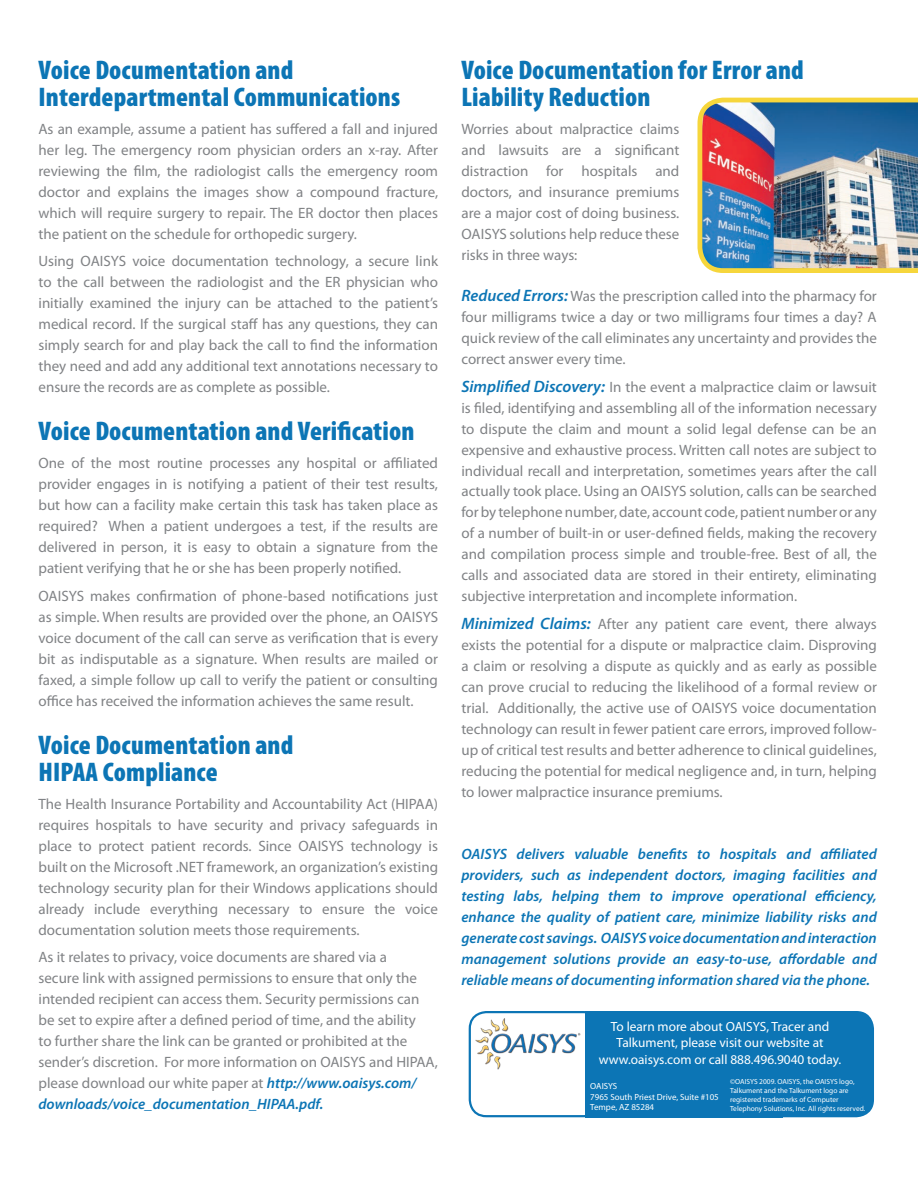
<style>
.page{position:relative;width:918px;height:1188px;background:#fff}
.page>*{position:absolute;margin:0;border:0;box-sizing:border-box;transform-origin:0 0}
.body{font:900 condensed 27px/27px "Myriad Pro";letter-spacing:.005em;color:#0c75b5}
.body-2{font:15px/21px "Myriad Pro";color:#808285;text-align:justify}
.body-3{font:italic 600 15px/21px "Myriad Pro";color:#0c75b5;text-align:justify}
.t1{font:13.35px/16.4px "Myriad Pro";color:#fff;text-align:center}
.t2{font:8.85px "Myriad Pro";color:#fff}
.t3{font:7.35px/8.9px "Myriad Pro";color:#fff}
.s1{font-weight:600;font-style:italic;color:#0c75b5}
.s2{font-weight:600;font-style:italic;font-size:16.5px;color:#0c75b5}
</style>
<div class="page">
<img style="left:697px;top:98px;width:221px;height:175px">
<div style="left:584px;top:1011px;width:290px;height:106px;background:#0c75b5;border-radius:18px"></div>
<div style="left:470px;top:1012px;width:130px;height:104px;background:#fff;border-radius:17px"></div>
<div style="left:469px;top:1011px;width:132px;height:106px;border:2px solid #0c75b5;border-radius:17px"></div>
<div style="left:585px;top:1011px;width:197px;height:106px;background:#0c75b5"></div>
<img style="left:475px;top:1016px;width:106px;height:54px">
<p class="body" style="left:38px;top:55px;width:363px">Voice Documentation and<br>Interdepartmental Communications</p>
<p class="body-2" style="left:38px;top:118px;width:401px">As an example, assume a patient has suffered a fall and injured her leg. The emergency room physician orders an x-ray. After reviewing the film, the radiologist calls the emergency room doctor and explains the images show a compound fracture, which will require surgery to repair. The ER doctor then places the patient on the schedule for orthopedic surgery.</p>
<p class="body-2" style="left:38px;top:250px;width:401px">Using OAISYS voice documentation technology, a secure link to the call between the radiologist and the ER physician who initially examined the injury can be attached to the patient’s medical record. If the surgical staff has any questions, they can simply search for and play back the call to find the information they need and add any additional text annotations necessary to ensure the records are as complete as possible.</p>
<p class="body" style="left:38px;top:417px;width:377px">Voice Documentation and Verification</p>
<p class="body-2" style="left:38px;top:452px;width:401px">One of the most routine processes any hospital or affiliated provider engages in is notifying a patient of their test results, but how can a facility make certain this task has taken place as required? When a patient undergoes a test, if the results are delivered in person, it is easy to obtain a signature from the patient verifying that he or she has been properly notified.</p>
<p class="body-2" style="left:38px;top:585px;width:401px">OAISYS makes confirmation of phone-based notifications just as simple. When results are provided over the phone, an OAISYS voice document of the call can serve as verification that is every bit as indisputable as a signature. When results are mailed or faxed, a simple follow up call to verify the patient or consulting office has received the information achieves the same result.</p>
<p class="body" style="left:38px;top:730px;width:256px">Voice Documentation and</p>
<p class="body" style="left:38px;top:757px;width:181px">HIPAA Compliance</p>
<p class="body-2" style="left:38px;top:793px;width:401px">The Health Insurance Portability and Accountability Act (HIPAA) requires hospitals to have security and privacy safeguards in place to protect patient records. Since OAISYS technology is built on the Microsoft .NET framework, an organization’s existing technology security plan for their Windows applications should already include everything necessary to ensure the voice documentation solution meets those requirements.</p>
<p class="body-2" style="left:38px;top:946px;width:401px;text-align:left">As it relates to privacy, voice documents are shared via a<br>secure link with assigned permissions to ensure that only the intended recipient can access them. Security permissions can be set to expire after a defined period of time, and the ability<br>to further share the link can be granted or prohibited at the sender’s discretion. For more information on OAISYS and HIPAA, please download our white paper at <span class="s1">http://www.oaisys.com/ downloads/voice_documentation_HIPAA.pdf.</span></p>
<p class="body" style="left:461px;top:55px;width:344px">Voice Documentation for Error and<br>Liability Reduction</p>
<p class="body-2" style="left:461px;top:118px;width:219px">Worries about malpractice claims and lawsuits are a significant distraction for hospitals and doctors, and insurance premiums are a major cost of doing business.<br>OAISYS solutions help reduce these risks in three ways:</p>
<p class="body-2" style="left:461px;top:285px;width:417px"><span class="s2">Reduced Errors:</span> Was the prescription called into the pharmacy for four milligrams twice a day or two milligrams four times a day? A quick review of the call eliminates any uncertainty and provides the correct answer every time.</p>
<p class="body-2" style="left:461px;top:376px;width:417px"><span class="s2">Simplified Discovery:</span> In the event a malpractice claim or lawsuit is filed, identifying and assembling all of the information necessary to dispute the claim and mount a solid legal defense can be an expensive and exhaustive process. Written call notes are subject to individual recall and interpretation, sometimes years after the call actually took place. Using an OAISYS solution, calls can be searched for by telephone number, date, account code, patient number or any of a number of built-in or user-defined fields, making the recovery and compilation process simple and trouble-free. Best of all, the calls and associated data are stored in their entirety, eliminating subjective interpretation and incomplete information.</p>
<p class="body-2" style="left:461px;top:613px;width:417px"><span class="s2">Minimized Claims:</span> After any patient care event, there always exists the potential for a dispute or malpractice claim. Disproving a claim or resolving a dispute as quickly and as early as possible can prove crucial to reducing the likelihood of a formal review or trial. Additionally, the active use of OAISYS voice documentation technology can result in fewer patient care errors, improved follow&shy;up of critical test results and better adherence to clinical guidelines, reducing the potential for medical negligence and, in turn, helping to lower malpractice insurance premiums.</p>
<p class="body-3" style="left:461px;top:844px;width:417px">OAISYS delivers valuable benefits to hospitals and affiliated providers, such as independent doctors, imaging facilities and testing labs, helping them to improve operational efficiency, enhance the quality of patient care, minimize liability risks and generate cost savings. OAISYS voice documentation and interaction management solutions provide an easy-to-use, affordable and reliable means of documenting information shared via the phone.</p>
<p class="t1" style="left:611px;top:1018px;width:220px">To learn more about OAISYS, Tracer and<br>Talkument, please visit our website at</p>
<p class="t1" style="left:599px;top:1051px;width:244px">www.oaisys.com or call 888.496.9040 today.</p>
<p class="t2" style="left:590px;top:1081px;width:29px">OAISYS</p>
<p class="t2" style="left:590px;top:1091px;width:130px">7965 South Priest Drive, Suite #105</p>
<p class="t2" style="left:590px;top:1102px;width:65px">Tempe, AZ 85284</p>
<p class="t3" style="left:730px;top:1077px;width:137px">©OAISYS 2009. OAISYS, the OAISYS logo, Talkument and the Talkument logo are registered trademarks of Computer Telephony Solutions, Inc. All rights reserved.</p>
</div>
